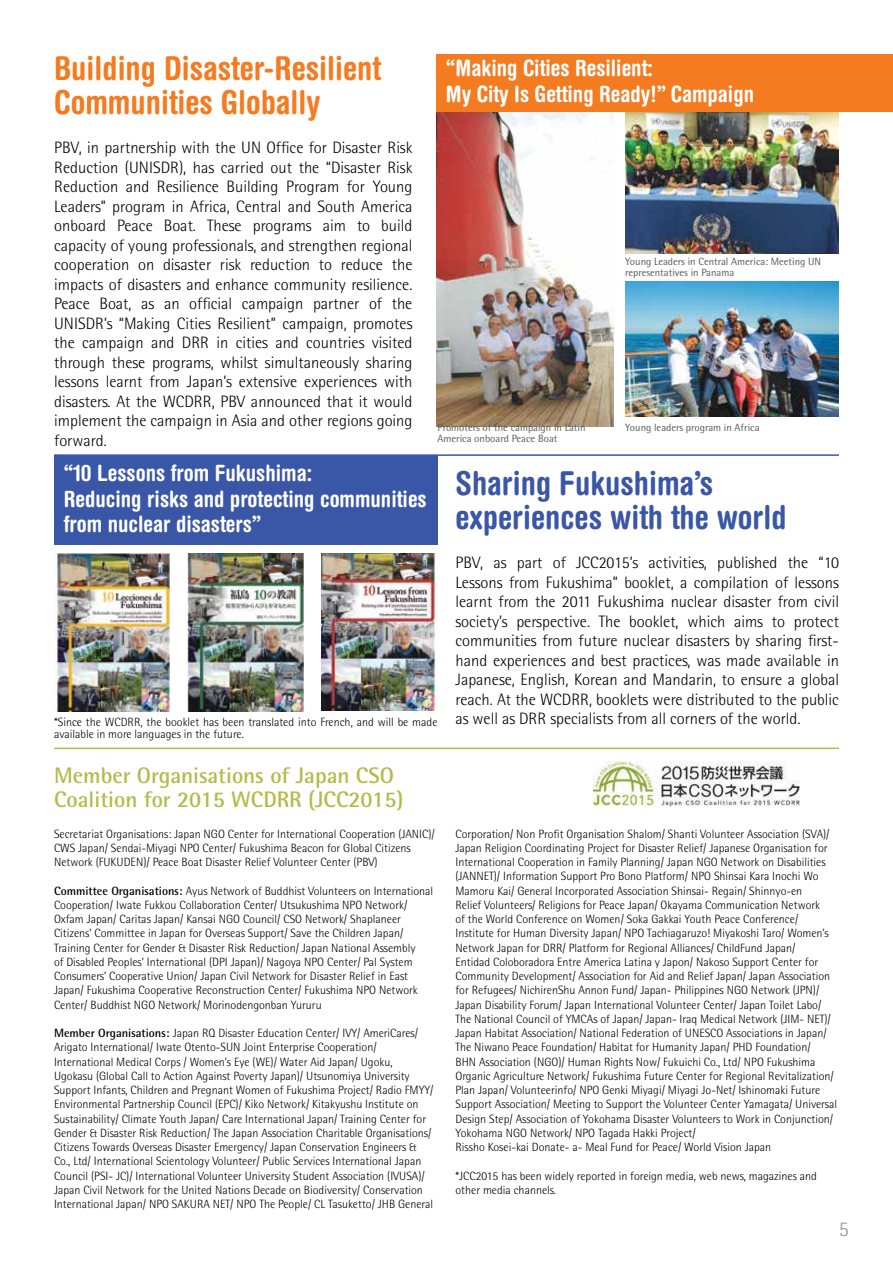
<style>
.page{position:relative;width:893px;height:1263px;background:#fff}
.page>*{position:absolute;margin:0;border:0;box-sizing:border-box;transform-origin:0 0}
.t1{font:700 condensed 33px/34.5px "Helvetica Rounded";color:#f47b20}
.t2{font:700 condensed 33px/34.5px "Helvetica Rounded";color:#3a56a6}
.t3{font:700 condensed 22.5px/25.5px "Helvetica Rounded";color:#fff}
.t4{font:700 22.5px/24px "Rotis Semi Sans";color:#b3bb49}
.t5{font:300 21px "Rotis Semi Sans";color:#939598}
.t6{font:300 16.5px/19.5px "Rotis Semi Sans";color:#000;text-align:justify}
.t7{font:300 12px/14.2px "Rotis Semi Sans";color:#000}
.t8{font:10.5px/11.2px "Rotis Semi Sans";color:#58595b}
.s1{font-size:16.5px}
.s2{font-weight:700}
</style>
<div class="page">
<img style="left:436px;top:112px;width:177px;height:315px">
<img style="left:625px;top:112px;width:214px;height:142px">
<div style="left:436px;top:54px;width:457px;height:58px;background:#f47b20"></div>
<img style="left:55px;top:554px;width:115px;height:158px">
<div style="left:54px;top:455px;width:383px;height:89px;background:#3a56a6"></div>
<img style="left:188px;top:554px;width:116px;height:158px">
<img style="left:322px;top:554px;width:115px;height:156px">
<hr style="left:54px;top:454px;width:785px;height:2px;background:#3a56a6">
<img style="left:593px;top:761px;width:207px;height:45px">
<hr style="left:54px;top:747px;width:785px;height:2px;background:#b3bb49">
<img style="left:625px;top:281px;width:214px;height:136px">
<h1 class="t1" style="left:54px;top:50px;width:328px">Building Disaster-Resilient<br>Communities Globally</h1>
<p class="t6" style="left:54px;top:138px;width:360px">PBV, in partnership with the UN Office for Disaster Risk Reduction (UNISDR), has carried out the “Disaster Risk Reduction and Resilience Building Program for Young Leaders” program in Africa, Central and South America onboard Peace Boat. These programs aim to build capacity of young professionals, and strengthen regional cooperation on disaster risk reduction to reduce the impacts of disasters and enhance community resilience.<br>Peace Boat, as an official campaign partner of the UNISDR’s “Making Cities Resilient” campaign, promotes the campaign and DRR in cities and countries visited through these programs, whilst simultaneously sharing lessons learnt from Japan’s extensive experiences with disasters. At the WCDRR, PBV announced that it would implement the campaign in Asia and other regions going forward.</p>
<h2 class="t3" style="left:446px;top:55px;width:310px">“Making Cities Resilient:<br>My City Is Getting Ready!” Campaign</h2>
<p class="t8" style="left:625px;top:256px;width:198px;line-height:10.5px">Young Leaders in Central America: Meeting UN representatives in Panama</p>
<p class="t8" style="left:437px;top:422px;width:150px">Promoters of the campaign in Latin<br>America onboard Peace Boat</p>
<p class="t8" style="left:625px;top:422px;width:136px">Young leaders program in Africa</p>
<h2 class="t3" style="left:64px;top:460px;width:364px">“10 Lessons from Fukushima:<br>Reducing risks and protecting communities from nuclear disasters”</h2>
<h1 class="t2" style="left:455px;top:465px;width:333px">Sharing Fukushima’s experiences with the world</h1>
<p class="t6" style="left:455px;top:553px;width:385px">PBV, as part of JCC2015’s activities, published the “10<br>Lessons from Fukushima” booklet, a compilation of lessons learnt from the 2011 Fukushima nuclear disaster from civil society’s perspective. The booklet, which aims to protect communities from future nuclear disasters by sharing first&shy;hand experiences and best practices, was made available in Japanese, English, Korean and Mandarin, to ensure a global reach. At the WCDRR, booklets were distributed to the public</p>
<p class="t7" style="left:54px;top:715px;width:748px;line-height:12px">*Since the WCDRR, the booklet has been translated into French, and will be made <span class="s1">as well as DRR specialists from all corners of the world. </span>available in more languages in the future.</p>
<h2 class="t4" style="left:54px;top:763px;width:351px">Member Organisations of Japan CSO<br>Coalition for 2015 WCDRR (JCC2015)</h2>
<p class="t7" style="left:54px;top:826px;width:382px">Secretariat Organisations: Japan NGO Center for International Cooperation (JANIC)/<br>CWS Japan/ Sendai-Miyagi NPO Center/ Fukushima Beacon for Global Citizens<br>Network (FUKUDEN)/ Peace Boat Disaster Relief Volunteer Center (PBV)</p>
<p class="t7" style="left:54px;top:883px;width:381px"><span class="s2">Committee Organisations:</span> Ayus Network of Buddhist Volunteers on International Cooperation/ Iwate Fukkou Collaboration Center/ Utsukushima NPO Network/ Oxfam Japan/ Caritas Japan/ Kansai NGO Council/ CSO Network/ Shaplaneer Citizens’ Committee in Japan for Overseas Support/ Save the Children Japan/ Training Center for Gender &amp; Disaster Risk Reduction/ Japan National Assembly<br>of Disabled Peoples’ International (DPI Japan)/ Nagoya NPO Center/ Pal System Consumers’ Cooperative Union/ Japan Civil Network for Disaster Relief in East Japan/ Fukushima Cooperative Reconstruction Center/ Fukushima NPO Network Center/ Buddhist NGO Network/ Morinodengonban Yururu</p>
<p class="t7" style="left:54px;top:1026px;width:381px"><span class="s2">Member Organisations:</span> Japan RQ Disaster Education Center/ IVY/ AmeriCares/ Arigato International/ Iwate Otento-SUN Joint Enterprise Cooperation/ International Medical Corps / Women’s Eye (WE)/ Water Aid Japan/ Ugoku, Ugokasu (Global Call to Action Against Poverty Japan)/ Utsunomiya University Support Infants, Children and Pregnant Women of Fukushima Project/ Radio FMYY/ Environmental Partnership Council (EPC)/ Kiko Network/ Kitakyushu Institute on Sustainability/ Climate Youth Japan/ Care International Japan/ Training Center for Gender &amp; Disaster Risk Reduction/ The Japan Association Charitable Organisations/ Citizens Towards Overseas Disaster Emergency/ Japan Conservation Engineers &amp; Co., Ltd/ International Scientology Volunteer/ Public Services International Japan Council (PSI- JC)/ International Volunteer University Student Association (IVUSA)/ Japan Civil Network for the United Nations Decade on Biodiversity/ Conservation International Japan/ NPO SAKURA NET/ NPO The People/ CL Tasuketto/ JHB General</p>
<p class="t7" style="left:455px;top:826px;width:383px">Corporation/ Non Profit Organisation Shalom/ Shanti Volunteer Association (SVA)/ Japan Religion Coordinating Project for Disaster Relief/ Japanese Organisation for International Cooperation in Family Planning/ Japan NGO Network on Disabilities (JANNET)/ Information Support Pro Bono Platform/ NPO Shinsai Kara Inochi Wo Mamoru Kai/ General Incorporated Association Shinsai- Regain/ Shinnyo-en<br>Relief Volunteers/ Religions for Peace Japan/ Okayama Communication Network<br>of the World Conference on Women/ Soka Gakkai Youth Peace Conference/ Institute for Human Diversity Japan/ NPO Tachiagaruzo! Miyakoshi Taro/ Women’s Network Japan for DRR/ Platform for Regional Alliances/ ChildFund Japan/<br>Entidad Coloboradora Entre America Latina y Japon/ Nakoso Support Center for Community Development/ Association for Aid and Relief Japan/ Japan Association for Refugees/ NichirenShu Annon Fund/ Japan- Philippines NGO Network (JPN)/ Japan Disability Forum/ Japan International Volunteer Center/ Japan Toilet Labo/ The National Council of YMCAs of Japan/ Japan- Iraq Medical Network (JIM- NET)/ Japan Habitat Association/ National Federation of UNESCO Associations in Japan/ The Niwano Peace Foundation/ Habitat for Humanity Japan/ PHD Foundation/<br>BHN Association (NGO)/ Human Rights Now/ Fukuichi Co., Ltd/ NPO Fukushima Organic Agriculture Network/ Fukushima Future Center for Regional Revitalization/ Plan Japan/ Volunteerinfo/ NPO Genki Miyagi/ Miyagi Jo-Net/ Ishinomaki Future Support Association/ Meeting to Support the Volunteer Center Yamagata/ Universal Design Step/ Association of Yokohama Disaster Volunteers to Work in Conjunction/ Yokohama NGO Network/ NPO Tagada Hakki Project/<br>Rissho Kosei-kai Donate- a- Meal Fund for Peace/ World Vision Japan</p>
<p class="t7" style="left:455px;top:1168px;width:363px">*JCC2015 has been widely reported in foreign media, web news, magazines and other media channels.</p>
<h3 class="t5" style="left:839px;top:1216px;width:12px">5</h3>
</div>
